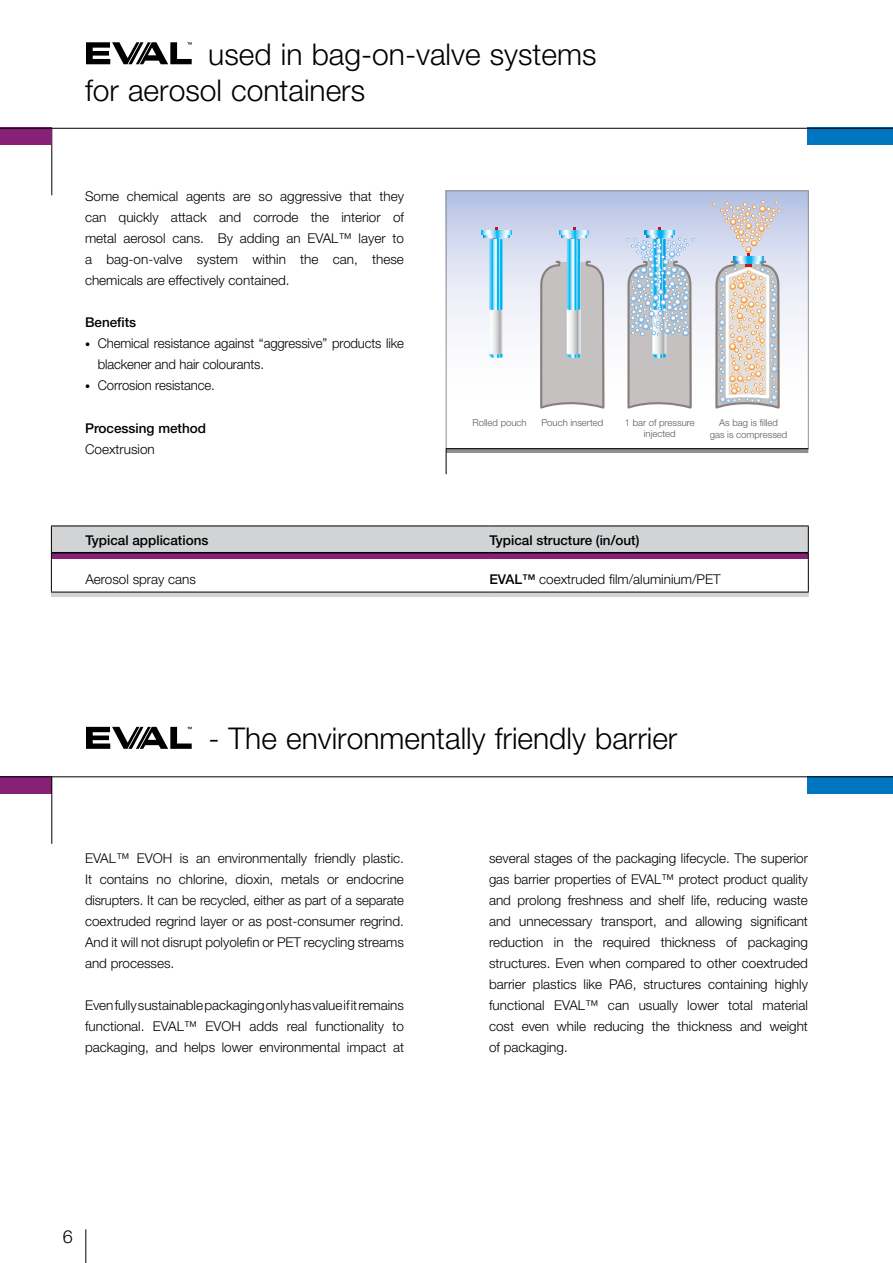
<style>
.page{position:relative;width:893px;height:1263px;background:#fff}
.page>*{position:absolute;margin:0;border:0;box-sizing:border-box;transform-origin:0 0}
.t1{font:300 30px/36px "Helvetica Neue";color:#000}
.t2{font:300 18px "Helvetica Neue";color:#000}
.t3{font:300 13.5px/21px "Helvetica Neue";color:#000;text-align:justify}
.t4{font:500 13.5px "Helvetica Neue";color:#000}
.t5{font:300 9.6px/11.4px "Helvetica Neue";color:#58595b;text-align:center}
.s1{font-size:10.5px}
.s2{font-weight:500}
</style>
<div class="page">
<hr style="left:51px;top:128px;width:1px;height:67px;background:#000">
<hr style="left:85px;top:1229px;width:1px;height:34px;background:#000">
<svg style="left:86px;top:727px;width:106px;height:22px"></svg>
<div style="left:0;top:776px;width:52px;height:18px;background:#862175"></div>
<hr style="left:51px;top:776px;width:1px;height:68px;background:#000">
<div style="left:808px;top:776px;width:85px;height:17px;background:#0076c0"></div>
<svg style="left:51px;top:526px;width:758px;height:70px"></svg>
<hr style="left:51px;top:596px;width:438px;height:1px;background:#d1d3d4">
<hr style="left:489px;top:596px;width:320px;height:1px;background:#d1d3d4">
<hr style="left:51px;top:592px;width:438px;height:1px;background:#000">
<hr style="left:489px;top:592px;width:320px;height:1px;background:#000">
<svg style="left:86px;top:42px;width:106px;height:22px"></svg>
<hr style="left:0;top:776px;width:893px;height:1px;background:#000">
<div style="left:808px;top:128px;width:85px;height:17px;background:#0076c0"></div>
<div style="left:0;top:128px;width:52px;height:17px;background:#862175"></div>
<hr style="left:0;top:128px;width:893px;height:1px;background:#000">
<svg style="left:448px;top:192px;width:359px;height:137px"></svg>
<svg style="left:489px;top:238px;width:14px;height:120px;background:#8fd5ed"></svg>
<svg style="left:484px;top:234px;width:25px;height:3px"></svg>
<svg style="left:482px;top:230px;width:29px;height:4px"></svg>
<svg style="left:713px;top:192px;width:68px;height:217px;background:#d4cfcd"></svg>
<svg style="left:539px;top:192px;width:66px;height:217px;background:#bcc6d0"></svg>
<svg style="left:561px;top:234px;width:26px;height:3px"></svg>
<svg style="left:559px;top:230px;width:30px;height:4px"></svg>
<svg style="left:626px;top:192px;width:69px;height:217px;background:#bdc9d7"></svg>
<div style="left:446px;top:190px;width:363px;height:259px;border:1px solid #919195"></div>
<svg style="left:447px;top:449px;width:360px;height:4px"></svg>
<hr style="left:446px;top:448px;width:362px;height:1px;background:#000">
<svg style="left:446px;top:449px;width:1px;height:25px"></svg>
<h1 class="t1" style="left:85px;top:35px;width:513px;text-indent:123px">used in bag-on-valve systems for aerosol containers</h1>
<p class="t3" style="left:85px;top:185px;width:320px">Some chemical agents are so aggressive that they can quickly attack and corrode the interior of metal aerosol cans. By adding an EVAL™ layer to a bag-on-valve system within the can, these chemicals are effectively contained.</p>
<p class="t4" style="left:85px;top:314px;width:53px">Benefits</p>
<p class="t3" style="left:98px;top:332px;width:308px;text-indent:-13px"><span class="s1">•</span> Chemical resistance against “aggressive” products like blackener and hair colourants.</p>
<p class="t3" style="left:85px;top:374px;width:131px"><span class="s1">•</span> Corrosion resistance.</p>
<p class="t4" style="left:85px;top:420px;width:123px">Processing method</p>
<p class="t3" style="left:85px;top:438px;width:71px">Coextrusion</p>
<p class="t5" style="left:472px;top:416px;width:56px">Rolled pouch</p>
<p class="t5" style="left:542px;top:416px;width:63px">Pouch inserted</p>
<p class="t5" style="left:625px;top:416px;width:72px">1 bar of pressure injected</p>
<p class="t5" style="left:710px;top:417px;width:79px">As bag is filled<br>gas is compressed</p>
<p class="t4" style="left:85px;top:532px;width:125px">Typical applications</p>
<p class="t4" style="left:489px;top:532px;width:152px">Typical structure (in/out)</p>
<p class="t3" style="left:85px;top:568px;width:112px">Aerosol spray cans</p>
<p class="t3" style="left:489px;top:568px;width:233px"><span class="s2">EVAL™</span> coextruded film/aluminium/PET</p>
<h1 class="t1" style="left:208px;top:720px;width:471px">- The environmentally friendly barrier</h1>
<p class="t3" style="left:85px;top:847px;width:320px">EVAL™ EVOH is an environmentally friendly plastic.<br>It contains no chlorine, dioxin, metals or endocrine disrupters. It can be recycled, either as part of a separate coextruded regrind layer or as post-consumer regrind.<br>And it will not disrupt polyolefin or PET recycling streams and processes.</p>
<p class="t3" style="left:85px;top:994px;width:320px">Even fully sustainable packaging only has value if it remains functional. EVAL™ EVOH adds real functionality to packaging, and helps lower environmental impact at</p>
<p class="t3" style="left:489px;top:847px;width:320px">several stages of the packaging lifecycle. The superior gas barrier properties of EVAL™ protect product quality and prolong freshness and shelf life, reducing waste and unnecessary transport, and allowing significant reduction in the required thickness of packaging structures. Even when compared to other coextruded barrier plastics like PA6, structures containing highly functional EVAL™ can usually lower total material cost even while reducing the thickness and weight of packaging.</p>
<h2 class="t2" style="left:63px;top:1226px;width:12px">6</h2>
</div>
